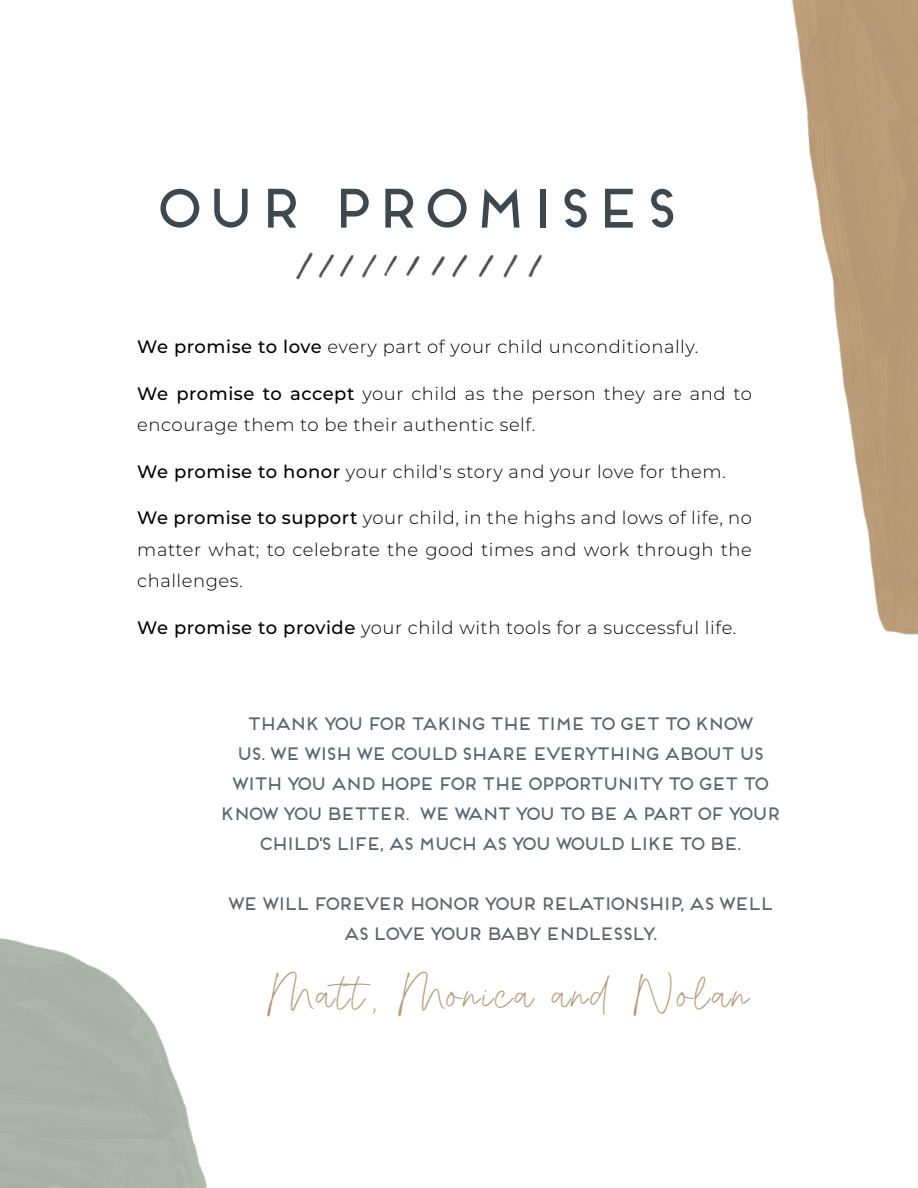
<style>
.page{position:relative;width:918px;height:1188px;background:#fff}
.page>*{position:absolute;margin:0;border:0;box-sizing:border-box;transform-origin:0 0}
.t1{font:55.5px "Frontage";letter-spacing:-.1em;color:#3f484f}
.t2{font:italic 45px "Constane";color:#b29c7c}
.t3{font:300 18px/31.5px "Montserrat";letter-spacing:.03em;color:#000}
.t4{font:18px/30px "Frontage";letter-spacing:-.25em;color:#5d656b;text-align:center}
.s1{font-weight:500}
</style>
<div class="page">
<img style="left:296px;top:252px;width:247px;height:28px">
<img style="left:0;top:938px;width:208px;height:250px">
<img style="left:792px;top:0;width:126px;height:634px">
<h1 class="t1" style="left:150px;top:175px;width:533px">OUR PROMISES</h1>
<p class="t3" style="left:137px;top:331px;width:563px"><span class="s1">We promise to love</span> every part of your child unconditionally.</p>
<p class="t3" style="left:137px;top:377px;width:616px"><span class="s1">We promise to accept</span> your child as the person they are and to encourage them to be their authentic self.</p>
<p class="t3" style="left:137px;top:455px;width:590px"><span class="s1">We promise to honor</span> your child's story and your love for them.</p>
<p class="t3" style="left:137px;top:502px;width:616px;text-align:justify"><span class="s1">We promise to support</span> your child, in the highs and lows of life, no matter what; to celebrate the good times and work through the challenges.</p>
<p class="t3" style="left:137px;top:611px;width:601px"><span class="s1">We promise to provide</span> your child with tools for a successful life.</p>
<p class="t4" style="left:218px;top:708px;width:565px">THANK YOU FOR TAKING THE TIME TO GET TO KNOW US.WE WISH WE COULD SHARE EVERYTHING ABOUT US WITH YOU AND HOPE FOR THE OPPORTUNITY TO GET TO KNOW YOU BETTER. WE WANT YOU TO BE A PART OF YOUR CHILD'S LIFE,AS MUCH AS YOU WOULD LIKE TO BE.</p>
<p class="t4" style="left:225px;top:888px;width:550px">WE WILL FOREVER HONOR YOUR RELATIONSHIP,AS WELL<br>AS LOVE YOUR BABY ENDLESSLY.</p>
<h2 class="t2" style="left:264px;top:954px;width:510px">Matt,MonicaandNolan</h2>
</div>
